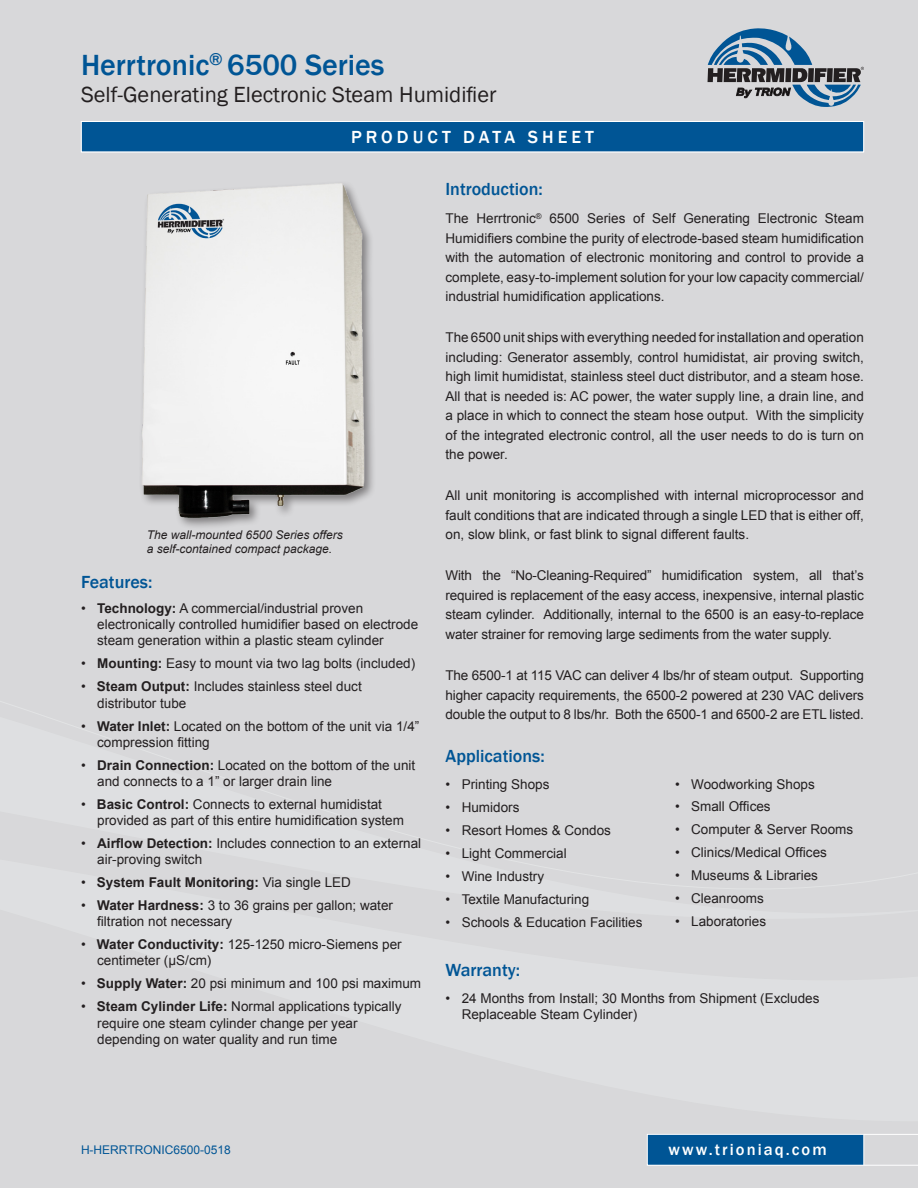
<style>
.page{position:relative;width:918px;height:1188px;background:#d8d8da}
.page>*{position:absolute;margin:0;border:0;box-sizing:border-box;transform-origin:0 0}
.t1{font:500 30px "Franklin Gothic";color:#005595}
.t2{font:22.5px "Franklin Gothic";color:#231f20}
.t3{font:500 18px "Franklin Gothic";color:#005595}
.t4{font:500 18px "Franklin Gothic";letter-spacing:.225em;color:#fff}
.t5{font:500 16.5px "Franklin Gothic";letter-spacing:.125em;color:#fff}
.t6{font:13.5px/19.5px "Arial";color:#231f20}
.t7{font:700 13.5px "Arial";color:#231f20}
.t8{font:italic 12px "Arial";color:#231f20}
.t9{font:12px "Arial";color:#005595}
.s1{font-weight:700}
.s2{font-weight:400}
</style>
<div class="page">
<svg style="left:708px;top:28px;width:156px;height:79px"></svg>
<svg style="left:647px;top:1134px;width:271px;height:32px"></svg>
<hr style="left:863px;top:1134px;width:1px;height:31px;background:#fff">
<div style="left:81px;top:122px;width:783px;height:30px;background:#005595"></div>
<div style="left:81px;top:121px;width:783px;height:31px;border:1px solid #fff"></div>
<div style="left:138px;top:180px;width:238px;height:350px;background:#231f20;opacity:.5"></div>
<img style="left:141px;top:182px;width:224px;height:335px">
<p class="t1" style="left:81px;top:46px;width:305px">Herrtronic<sup>®</sup> 6500 Series</p>
<p class="t2" style="left:81px;top:81px;width:417px">Self-Generating Electronic Steam Humidifier</p>
<p class="t4" style="left:351px;top:126px;width:244px">PRODUCT DATA SHEET</p>
<p class="t8" style="left:147px;top:527px;width:198px">The wall-mounted 6500 Series offers</p>
<p class="t8" style="left:147px;top:541px;width:187px">a self-contained compact package.</p>
<p class="t3" style="left:81px;top:571px;width:73px">Features:</p>
<p class="t6" style="left:97px;top:600px;width:323px;line-height:16.2px;text-indent:-16px">• <span class="s1">Technology:</span> A commercial/industrial proven electronically controlled humidifier based on electrode steam generation within a plastic steam cylinder</p>
<p class="t6" style="left:81px;top:654px;width:336px">• <span class="s1">Mounting:</span> Easy to mount via two lag bolts (included)</p>
<p class="t6" style="left:97px;top:679px;width:266px;line-height:16.2px;text-indent:-16px">• <span class="s1">Steam Output:</span> Includes stainless steel duct distributor tube</p>
<p class="t6" style="left:97px;top:718px;width:324px;line-height:16.2px;text-indent:-16px">• <span class="s1">Water Inlet:</span> Located on the bottom of the unit via 1/4” compression fitting</p>
<p class="t6" style="left:97px;top:757px;width:320px;line-height:16.2px;text-indent:-16px">• <span class="s1">Drain Connection:</span> Located on the bottom of the unit and connects to a 1” or larger drain line</p>
<p class="t6" style="left:97px;top:796px;width:308px;line-height:16.2px;text-indent:-16px">• <span class="s1">Basic Control:</span> Connects to external humidistat provided as part of this entire humidification system</p>
<p class="t6" style="left:97px;top:835px;width:325px;line-height:16.2px;text-indent:-16px">• <span class="s1">Airflow Detection:</span> Includes connection to an external air-proving switch</p>
<p class="t7" style="left:81px;top:873px;width:272px"><span class="s2">•</span> System Fault Monitoring: <span class="s2">Via single LED</span></p>
<p class="t6" style="left:97px;top:897px;width:297px;line-height:16.2px;text-indent:-16px">• <span class="s1">Water Hardness:</span> 3 to 36 grains per gallon; water filtration not necessary</p>
<p class="t6" style="left:97px;top:937px;width:306px;line-height:16.2px;text-indent:-16px">• <span class="s1">Water Conductivity:</span> 125-1250 micro-Siemens per centimeter (µS/cm)</p>
<p class="t6" style="left:81px;top:974px;width:342px">• <span class="s1">Supply Water:</span> 20 psi minimum and 100 psi maximum</p>
<p class="t6" style="left:97px;top:999px;width:306px;line-height:16.2px;text-indent:-16px">• <span class="s1">Steam Cylinder Life:</span> Normal applications typically require one steam cylinder change per year depending on water quality and run time</p>
<p class="t3" style="left:446px;top:178px;width:99px">Introduction:</p>
<p class="t6" style="left:446px;top:209px;width:420px;text-align:justify">The Herrtronic<sup>®</sup> 6500 Series of Self Generating Electronic Steam Humidifiers combine the purity of electrode-based steam humidification with the automation of electronic monitoring and control to provide a complete, easy-to-implement solution for your low capacity commercial/ industrial humidification applications.</p>
<p class="t6" style="left:446px;top:328px;width:420px;text-align:justify">The 6500 unit ships with everything needed for installation and operation including: Generator assembly, control humidistat, air proving switch, high limit humidistat, stainless steel duct distributor, and a steam hose.<br>All that is needed is: AC power, the water supply line, a drain line, and a place in which to connect the steam hose output. With the simplicity of the integrated electronic control, all the user needs to do is turn on the power.</p>
<p class="t6" style="left:446px;top:486px;width:420px;text-align:justify">All unit monitoring is accomplished with internal microprocessor and fault conditions that are indicated through a single LED that is either off, on, slow blink, or fast blink to signal different faults.</p>
<p class="t6" style="left:446px;top:566px;width:420px;text-align:justify">With the “No-Cleaning-Required” humidification system, all that’s required is replacement of the easy access, inexpensive, internal plastic steam cylinder. Additionally, internal to the 6500 is an easy-to-replace water strainer for removing large sediments from the water supply.</p>
<p class="t6" style="left:446px;top:666px;width:420px;text-align:justify">The 6500-1 at 115 VAC can deliver 4 lbs/hr of steam output. Supporting higher capacity requirements, the 6500-2 powered at 230 VAC delivers double the output to 8 lbs/hr. Both the 6500-1 and 6500-2 are ETL listed.</p>
<p class="t3" style="left:446px;top:745px;width:101px">Applications:</p>
<p class="t6" style="left:446px;top:775px;width:106px">• Printing Shops</p>
<p class="t6" style="left:446px;top:798px;width:75px">• Humidors</p>
<p class="t6" style="left:446px;top:821px;width:167px">• Resort Homes &amp; Condos</p>
<p class="t6" style="left:446px;top:844px;width:123px">• Light Commercial</p>
<p class="t6" style="left:446px;top:867px;width:100px">• Wine Industry</p>
<p class="t6" style="left:446px;top:890px;width:145px">• Textile Manufacturing</p>
<p class="t6" style="left:446px;top:913px;width:199px">• Schools &amp; Education Facilities</p>
<p class="t3" style="left:446px;top:958px;width:76px">Warranty:</p>
<p class="t6" style="left:462px;top:990px;width:359px;line-height:16.2px;text-indent:-16px">• 24 Months from Install; 30 Months from Shipment (Excludes<br>Replaceable Steam Cylinder)</p>
<p class="t6" style="left:675px;top:774px;width:141px">• Woodworking Shops</p>
<p class="t6" style="left:675px;top:797px;width:97px">• Small Offices</p>
<p class="t6" style="left:675px;top:820px;width:180px">• Computer &amp; Server Rooms</p>
<p class="t6" style="left:675px;top:843px;width:153px">• Clinics/Medical Offices</p>
<p class="t6" style="left:675px;top:866px;width:144px">• Museums &amp; Libraries</p>
<p class="t6" style="left:675px;top:889px;width:90px">• Cleanrooms</p>
<p class="t6" style="left:675px;top:912px;width:93px">• Laboratories</p>
<p class="t9" style="left:81px;top:1142px;width:151px">H-HERRTRONIC6500-0518</p>
<p class="t5" style="left:669px;top:1139px;width:160px">www.trioniaq.com</p>
</div>
